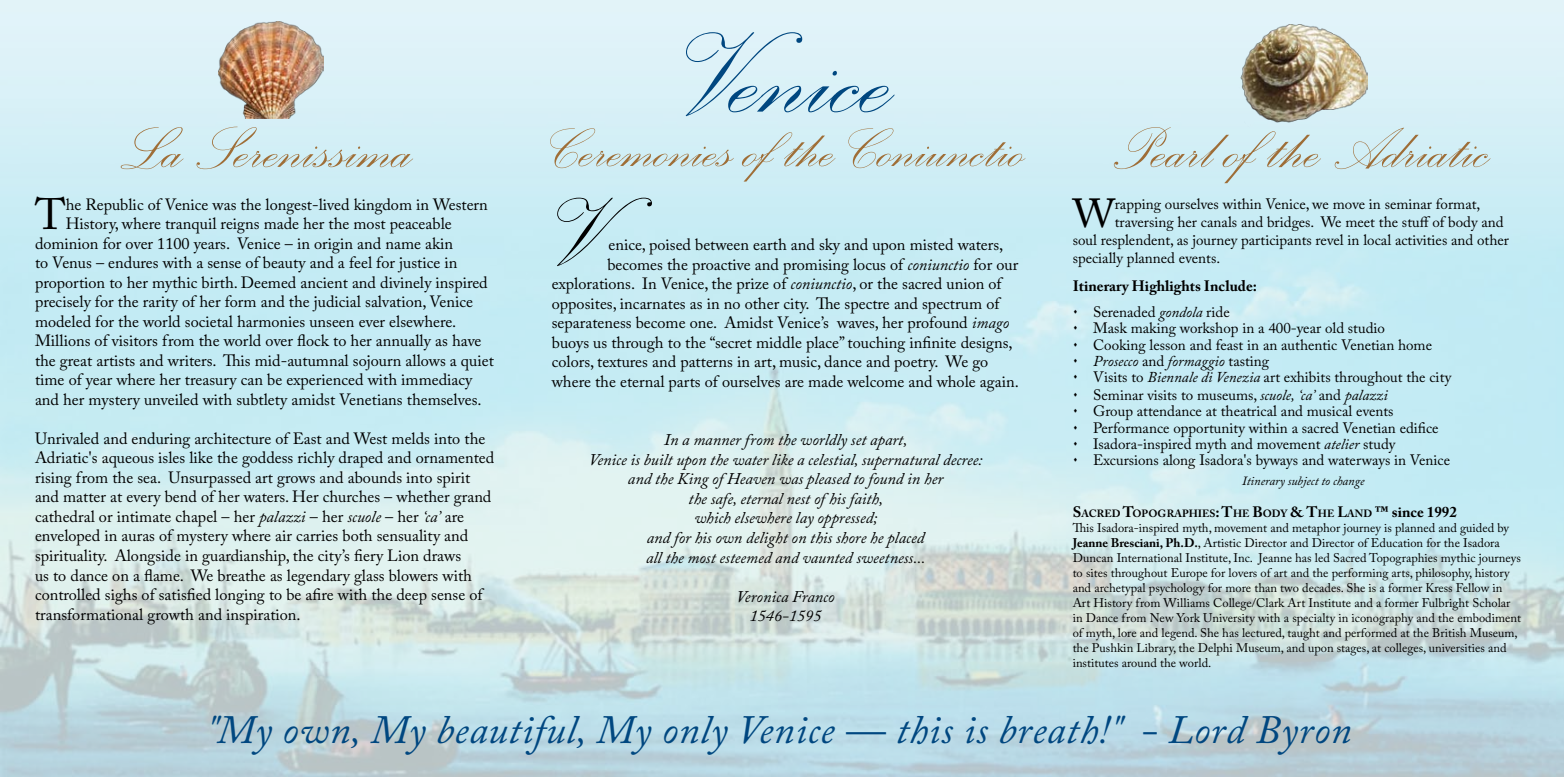
<style>
.page{position:relative;width:1564px;height:777px;background:#fff}
.page>*{position:absolute;margin:0;border:0;box-sizing:border-box;transform-origin:0 0}
.t1{font:150px "Palace Script";color:#004780}
.t2{font:122.25px "Palace Script";color:#000}
.t3{font:75px "Palace Script";color:#9f6e37}
.t4{font:71.25px "Palace Script";color:#9f6e37}
.t5{font:43.62px "Adobe Caslon Pro";color:#000}
.t6{font:40.38px "Adobe Caslon Pro";color:#000}
.t7{font:italic 40px "Adobe Caslon Pro";letter-spacing:.02em;color:#004780}
.t8{font:16.25px/19.5px "Adobe Caslon Pro";color:#000}
.t9{font:italic 16.25px/19.5px "Adobe Caslon Pro";color:#000;text-align:center}
.t10{font:15px/16.2px "Adobe Caslon Pro";color:#000}
.t11{font:700 15px/26.2px "Adobe Caslon Pro";color:#000;text-align:center}
.t12{font:12.5px/15px "Adobe Caslon Pro";color:#000}
.t13{font:italic 12.5px "Adobe Caslon Pro";color:#000}
.t14{font:700 10.5px "Adobe Caslon Pro";color:#000}
.s1{font-style:italic}
.s2{font-size:75px;color:#9e6d37}
.s3{font-weight:400}
.s4{font-weight:400;font-style:italic}
.s5{font-size:15px}
.s6{font-weight:700}
</style>
<div class="page">
<img style="left:1235px;top:25px;width:133px;height:103px">
<img style="left:218px;top:22px;width:106px;height:97px">
<svg style="left:1074px;top:309px;width:3px;height:4px"></svg>
<svg style="left:1074px;top:325px;width:3px;height:5px"></svg>
<svg style="left:1074px;top:342px;width:3px;height:4px"></svg>
<svg style="left:1074px;top:358px;width:3px;height:4px"></svg>
<svg style="left:1074px;top:374px;width:3px;height:4px"></svg>
<svg style="left:1074px;top:392px;width:3px;height:4px"></svg>
<svg style="left:1074px;top:408px;width:3px;height:5px"></svg>
<svg style="left:1074px;top:425px;width:3px;height:4px"></svg>
<svg style="left:1074px;top:441px;width:3px;height:4px"></svg>
<svg style="left:1074px;top:457px;width:3px;height:4px"></svg>
<h3 class="t3" style="left:119px;top:100px;width:295px">La Serenissima</h3>
<h3 class="t5" style="left:35px;top:188px;width:32px">T</h3>
<p class="t8" style="left:66px;top:194px;width:424px">he Republic of Venice was the longest-lived kingdom in Western</p>
<p class="t8" style="left:66px;top:214px;width:388px">History, where tranquil reigns made her the most peaceable</p>
<p class="t8" style="left:35px;top:233px;width:420px">dominion for over 1100 years. Venice – in origin and name akin</p>
<p class="t8" style="left:35px;top:253px;width:424px">to Venus – endures with a sense of beauty and a feel for justice in</p>
<p class="t8" style="left:35px;top:272px;width:454px">proportion to her mythic birth. Deemed ancient and divinely inspired</p>
<p class="t8" style="left:35px;top:292px;width:439px">precisely for the rarity of her form and the judicial salvation, Venice</p>
<p class="t8" style="left:35px;top:311px;width:423px">modeled for the world societal harmonies unseen ever elsewhere.</p>
<p class="t8" style="left:35px;top:331px;width:448px">Millions of visitors from the world over flock to her annually as have</p>
<p class="t8" style="left:35px;top:350px;width:460px">the great artists and writers. This mid-autumnal sojourn allows a quiet</p>
<p class="t8" style="left:35px;top:370px;width:439px">time of year where her treasury can be experienced with immediacy</p>
<p class="t8" style="left:35px;top:389px;width:448px">and her mystery unveiled with subtlety amidst Venetians themselves.</p>
<p class="t8" style="left:35px;top:428px;width:461px">Unrivaled and enduring architecture of East and West melds into the Adriatic's aqueous isles like the goddess richly draped and ornamented rising from the sea. Unsurpassed art grows and abounds into spirit and matter at every bend of her waters. Her churches – whether grand cathedral or intimate chapel – her <span class="s1">palazzi</span> – her <span class="s1">scuole</span> – her <span class="s1">‘ca’</span> are enveloped in auras of mystery where air carries both sensuality and spirituality. Alongside in guardianship, the city’s fiery Lion draws<br>us to dance on a flame. We breathe as legendary glass blowers with controlled sighs of satisfied longing to be afire with the deep sense of transformational growth and inspiration.</p>
<h1 class="t1" style="left:679px;top:-23px;width:216px">Venice</h1>
<h3 class="t4" style="left:548px;top:102px;width:944px">Ceremonies of the Coniunctio <span class="s2">Pearl of the Adriatic</span></h3>
<h3 class="t6" style="left:1072px;top:189px;width:44px">W</h3>
<p class="t10" style="left:1115px;top:195px;width:367px">rapping ourselves within Venice, we move in seminar format,</p>
<h2 class="t2" style="left:552px;top:153px;width:45px">V</h2>
<p class="t10" style="left:1115px;top:213px;width:390px">traversing her canals and bridges. We meet the stuff of body and</p>
<p class="t10" style="left:1072px;top:231px;width:438px">soul resplendent, as journey participants revel in local activities and other</p>
<p class="t10" style="left:1072px;top:249px;width:149px">specially planned events.</p>
<p class="t11" style="left:1072px;top:272px;width:186px">Itinerary Highlights Include:<br><span class="s3">Serenaded</span> <span class="s4">gondola</span> <span class="s3">ride</span></p>
<p class="t10" style="left:1093px;top:320px;width:360px">Mask making workshop in a 400-year old studio<br>Cooking lesson and feast in an authentic Venetian home <span class="s1">Prosecco</span> and <span class="s1">formaggio</span> tasting<br>Visits to <span class="s1">Biennale di Venezia</span> art exhibits throughout the city</p>
<p class="t10" style="left:1093px;top:386px;width:358px">Seminar visits to museums, <span class="s1">scuole, ‘ca’</span> and <span class="s1">palazzi<br></span>Group attendance at theatrical and musical events Performance opportunity within a sacred Venetian edifice Isadora-inspired myth and movement <span class="s1">atelier</span> study Excursions along Isadora's byways and waterways in Venice</p>
<p class="t13" style="left:1242px;top:473px;width:124px">Itinerary subject to change</p>
<p class="t14" style="left:1072px;top:506px;width:386px"><span class="s5">S</span>ACRED <span class="s5">T</span>OPOGRAPHIES<span class="s5">: T</span>HE <span class="s5">B</span>ODY <span class="s5">&amp; T</span>HE <span class="s5">L</span>AND <span class="s5">™</span> <span class="s5">since 1992</span></p>
<p class="t12" style="left:1072px;top:519px;width:450px">This Isadora-inspired myth, movement and metaphor journey is planned and guided by <span class="s6">Jeanne Bresciani, Ph.D.</span>, Artistic Director and Director of Education for the Isadora Duncan International Institute, Inc. Jeanne has led Sacred Topographies mythic journeys to sites throughout Europe for lovers of art and the performing arts, philosophy, history and archetypal psychology for more than two decades. She is a former Kress Fellow in Art History from Williams College/Clark Art Institute and a former Fulbright Scholar in Dance from New York University with a specialty in iconography and the embodiment of myth, lore and legend. She has lectured, taught and performed at the British Museum, the Pushkin Library, the Delphi Museum, and upon stages, at colleges, universities and institutes around the world.</p>
<p class="t8" style="left:609px;top:235px;width:396px">enice, poised between earth and sky and upon misted waters,</p>
<p class="t8" style="left:607px;top:254px;width:412px">becomes the proactive and promising locus of <span class="s1">coniunctio</span> for our</p>
<p class="t8" style="left:552px;top:274px;width:451px">explorations. In Venice, the prize of <span class="s1">coniunctio</span>, or the sacred union of</p>
<p class="t8" style="left:552px;top:293px;width:449px">opposites, incarnates as in no other city. The spectre and spectrum of</p>
<p class="t8" style="left:552px;top:313px;width:459px">separateness become one. Amidst Venice’s waves, her profound <span class="s1">imago</span></p>
<p class="t8" style="left:552px;top:332px;width:462px">buoys us through to the “secret middle place” touching infinite designs,</p>
<p class="t8" style="left:552px;top:352px;width:438px">colors, textures and patterns in art, music, dance and poetry. We go</p>
<p class="t8" style="left:552px;top:371px;width:468px">where the eternal parts of ourselves are made welcome and whole again.</p>
<p class="t9" style="left:589px;top:430px;width:395px">In a manner from the worldly set apart,<br>Venice is built upon the water like a celestial, supernatural decree: and the King of Heaven was pleased to found in her<br>the safe, eternal nest of his faith,<br>which elsewhere lay oppressed;<br>and for his own delight on this shore he placed<br>all the most esteemed and vaunted sweetness...</p>
<p class="t9" style="left:736px;top:586px;width:100px">Veronica Franco<br>1546-1595</p>
<h3 class="t7" style="left:207px;top:705px;width:1146px">"My own, My beautiful, My only Venice — this is breath!" - Lord Byron</h3>
</div>
